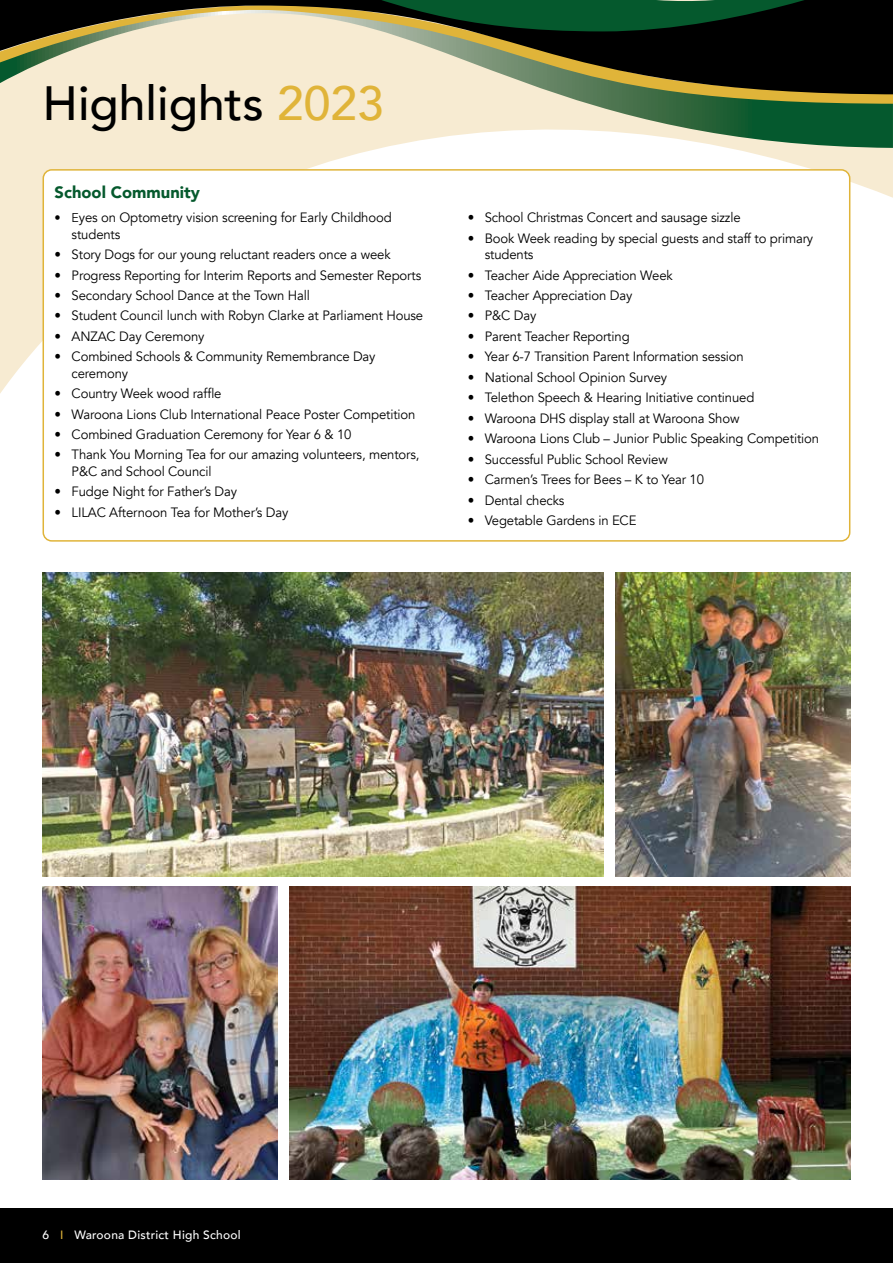
<style>
.page{position:relative;width:893px;height:1263px;background:#fff}
.page>*{position:absolute;margin:0;border:0;box-sizing:border-box;transform-origin:0 0}
.t1{font:500 48px "Avenir";color:#000}
.t2{font:900 16.5px "Avenir";color:#05592d}
.t3{font:13.5px/16.2px "Avenir";letter-spacing:-.01em;color:#000}
.t4{font:500 12px "Avenir";letter-spacing:.02em;color:#fff}
.s1{color:#e0b439}
.s2{font-size:12.75px}
</style>
<div class="page">
<div style="left:0;top:1208px;width:893px;height:55px;background:#000"></div>
<svg style="left:0;top:148px;width:893px;height:264px"></svg>
<svg style="left:0;top:104px;width:893px;height:44px;background:#c3ccb2"></svg>
<svg style="left:0;top:94px;width:893px;height:10px;background:#cac79d"></svg>
<svg style="left:0;top:31px;width:893px;height:63px;background:#918c73"></svg>
<svg style="left:0;top:0;width:893px;height:31px;background:#3a5034"></svg>
<div style="left:43px;top:170px;width:807px;height:371px;background:#fff;border-radius:9px"></div>
<div style="left:43px;top:169px;width:807px;height:373px;border:2px solid #e0b439;border-radius:9px"></div>
<img style="left:289px;top:887px;width:561px;height:292px">
<img style="left:43px;top:572px;width:561px;height:304px">
<img style="left:43px;top:887px;width:234px;height:292px">
<img style="left:616px;top:572px;width:234px;height:304px">
<h1 class="t1" style="left:43px;top:62px;width:343px">Highlights <span class="s1">2023</span></h1>
<p class="t2" style="left:55px;top:178px;width:147px">School Community</p>
<p class="t3" style="left:72px;top:210px;width:322px;text-indent:-17px"><span class="s2">• E</span>yes on Optometry vision screening for Early Childhood students</p>
<p class="t3" style="left:55px;top:247px;width:338px">• Story Dogs for our young reluctant readers once a week</p>
<p class="t3" style="left:55px;top:267px;width:368px">• Progress Reporting for Interim Reports and Semester Reports</p>
<p class="t3" style="left:55px;top:287px;width:257px">• Secondary School Dance at the Town Hall</p>
<p class="t3" style="left:55px;top:308px;width:370px">• Student Council lunch with Robyn Clarke at Parliament House</p>
<p class="t3" style="left:55px;top:328px;width:151px">• ANZAC Day Ceremony</p>
<p class="t3" style="left:72px;top:349px;width:305px;text-indent:-17px">• Combined Schools &amp; Community Remembrance Day ceremony</p>
<p class="t3" style="left:55px;top:386px;width:168px">• Country Week wood raffle</p>
<p class="t3" style="left:55px;top:406px;width:362px">• Waroona Lions Club International Peace Poster Competition</p>
<p class="t3" style="left:55px;top:426px;width:298px">• Combined Graduation Ceremony for Year 6 &amp; 10</p>
<p class="t3" style="left:72px;top:447px;width:349px;text-indent:-17px">• Thank You Morning Tea for our amazing volunteers, mentors,<br>P&amp;C and School Council</p>
<p class="t3" style="left:55px;top:484px;width:184px">• Fudge Night for Father’s Day</p>
<p class="t3" style="left:55px;top:504px;width:235px">• LILAC Afternoon Tea for Mother’s Day</p>
<p class="t3" style="left:468px;top:210px;width:274px">• School Christmas Concert and sausage sizzle</p>
<p class="t3" style="left:485px;top:230px;width:330px;text-indent:-17px">• Book Week reading by special guests and staff to primary students</p>
<p class="t3" style="left:468px;top:267px;width:207px">• Teacher Aide Appreciation Week</p>
<p class="t3" style="left:468px;top:287px;width:166px">• Teacher Appreciation Day</p>
<p class="t3" style="left:468px;top:308px;width:70px">• P&amp;C Day</p>
<p class="t3" style="left:468px;top:328px;width:163px">• Parent Teacher Reporting</p>
<p class="t3" style="left:468px;top:349px;width:277px">• Year 6-7 Transition Parent Information session</p>
<p class="t3" style="left:468px;top:369px;width:201px">• National School Opinion Survey</p>
<p class="t3" style="left:468px;top:390px;width:288px">• Telethon Speech &amp; Hearing Initiative continued</p>
<p class="t3" style="left:468px;top:410px;width:273px">• Waroona DHS display stall at Waroona Show</p>
<p class="t3" style="left:468px;top:431px;width:353px">• Waroona Lions Club – Junior Public Speaking Competition</p>
<p class="t3" style="left:468px;top:451px;width:202px">• Successful Public School Review</p>
<p class="t3" style="left:468px;top:472px;width:238px">• Carmen’s Trees for Bees – K to Year 10</p>
<p class="t3" style="left:468px;top:492px;width:98px">• Dental checks</p>
<p class="t3" style="left:468px;top:512px;width:170px">• Vegetable Gardens in ECE</p>
<p class="t4" style="left:43px;top:1224px;width:200px">6 <span class="s1">I</span> Waroona District High School</p>
</div>
